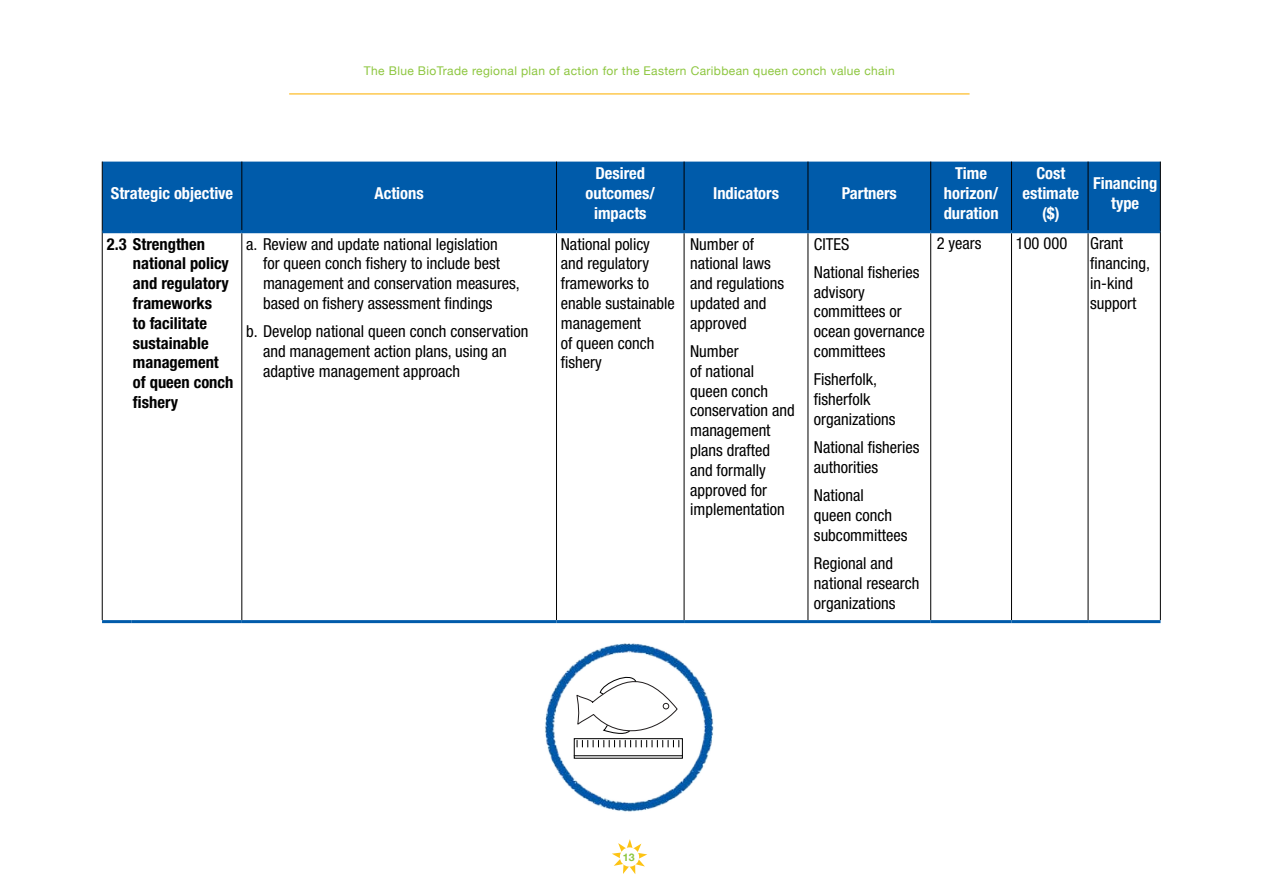
<style>
.page{position:relative;width:1263px;height:893px;background:#fff}
.page>*{position:absolute;margin:0;border:0;box-sizing:border-box;transform-origin:0 0}
.t1{font:condensed 16.5px/19.8px "Helvetica Neue LT Std";color:#000}
.t2{font:700 condensed 16.5px/19.8px "Helvetica Neue LT Std";color:#fff;text-align:center}
.t3{font:700 condensed 16.5px/19.8px "Helvetica Neue LT Std";color:#000}
.t4{font:12px "Helvetica Neue";letter-spacing:.03em;color:#8dc63f}
.t5{font:700 10.5px "Helvetica Neue";color:#8dc63f}
</style>
<div class="page">
<div style="left:103px;top:162px;width:1057px;height:68px;background:#005baa"></div>
<hr style="left:102px;top:162px;width:1px;height:70px;background:#000">
<hr style="left:242px;top:162px;width:1px;height:68px;background:#000">
<hr style="left:556px;top:162px;width:1px;height:68px;background:#000">
<hr style="left:684px;top:162px;width:1px;height:68px;background:#000">
<hr style="left:808px;top:162px;width:1px;height:68px;background:#000">
<hr style="left:930px;top:162px;width:1px;height:68px;background:#000">
<hr style="left:1011px;top:162px;width:1px;height:68px;background:#000">
<hr style="left:1088px;top:162px;width:1px;height:68px;background:#000">
<hr style="left:1160px;top:162px;width:1px;height:70px;background:#000">
<hr style="left:102px;top:232px;width:1px;height:388px;background:#000">
<hr style="left:242px;top:233px;width:1px;height:387px;background:#000">
<hr style="left:556px;top:233px;width:1px;height:387px;background:#000">
<hr style="left:684px;top:233px;width:1px;height:387px;background:#000">
<hr style="left:808px;top:233px;width:1px;height:387px;background:#000">
<hr style="left:930px;top:233px;width:1px;height:387px;background:#000">
<hr style="left:1011px;top:233px;width:1px;height:387px;background:#000">
<hr style="left:1088px;top:233px;width:1px;height:387px;background:#000">
<hr style="left:1160px;top:232px;width:1px;height:388px;background:#000">
<hr style="left:102px;top:230px;width:29px;height:3px;background:#005baa">
<hr style="left:131px;top:230px;width:111px;height:3px;background:#005baa">
<hr style="left:242px;top:230px;width:314px;height:3px;background:#005baa">
<hr style="left:556px;top:230px;width:128px;height:3px;background:#005baa">
<hr style="left:684px;top:230px;width:124px;height:3px;background:#005baa">
<hr style="left:808px;top:230px;width:123px;height:3px;background:#005baa">
<hr style="left:931px;top:230px;width:80px;height:3px;background:#005baa">
<hr style="left:1011px;top:230px;width:77px;height:3px;background:#005baa">
<hr style="left:1088px;top:230px;width:72px;height:3px;background:#005baa">
<hr style="left:102px;top:620px;width:29px;height:3px;background:#005baa">
<hr style="left:131px;top:620px;width:111px;height:3px;background:#005baa">
<hr style="left:242px;top:620px;width:314px;height:3px;background:#005baa">
<hr style="left:556px;top:620px;width:128px;height:3px;background:#005baa">
<hr style="left:684px;top:620px;width:124px;height:3px;background:#005baa">
<hr style="left:808px;top:620px;width:123px;height:3px;background:#005baa">
<hr style="left:931px;top:620px;width:80px;height:3px;background:#005baa">
<hr style="left:1011px;top:620px;width:77px;height:3px;background:#005baa">
<hr style="left:1088px;top:620px;width:72px;height:3px;background:#005baa">
<img style="left:545px;top:643px;width:169px;height:169px">
<svg style="left:612px;top:839px;width:35px;height:35px"></svg>
<div style="left:620px;top:847px;width:19px;height:20px;background:#fff;border-radius:50%"></div>
<hr style="left:289px;top:93px;width:680px;height:1px;background:#fdb714">
<p class="t4" style="left:364px;top:62px;width:532px">The Blue BioTrade regional plan of action for the Eastern Caribbean queen conch value chain</p>
<p class="t2" style="left:111px;top:183px;width:124px">Strategic objective</p>
<p class="t2" style="left:375px;top:183px;width:51px">Actions</p>
<p class="t3" style="left:133px;top:234px;width:102px;text-indent:-26px">2.3 Strengthen national policy and regulatory frameworks<br>to facilitate sustainable management of queen conch fishery</p>
<p class="t1" style="left:263px;top:234px;width:258px;text-indent:-17px">a. Review and update national legislation<br>for queen conch fishery to include best management and conservation measures, based on fishery assessment findings</p>
<p class="t1" style="left:263px;top:321px;width:267px;text-indent:-17px">b. Develop national queen conch conservation and management action plans, using an adaptive management approach</p>
<p class="t2" style="left:585px;top:163px;width:71px">Desired outcomes/ impacts</p>
<p class="t2" style="left:713px;top:183px;width:67px">Indicators</p>
<p class="t2" style="left:842px;top:183px;width:57px">Partners</p>
<p class="t1" style="left:561px;top:234px;width:115px">National policy and regulatory frameworks to enable sustainable management<br>of queen conch fishery</p>
<p class="t1" style="left:690px;top:234px;width:96px">Number of national laws and regulations updated and approved</p>
<p class="t1" style="left:690px;top:341px;width:106px">Number<br>of national queen conch conservation and management plans drafted and formally approved for implementation</p>
<p class="t1" style="left:814px;top:229px;width:107px;line-height:28.3px">CITES<br>National fisheries</p>
<p class="t1" style="left:814px;top:282px;width:112px">advisory committees or ocean governance committees</p>
<p class="t1" style="left:814px;top:369px;width:83px">Fisherfolk, fisherfolk organizations</p>
<p class="t1" style="left:814px;top:437px;width:107px">National fisheries authorities</p>
<p class="t1" style="left:814px;top:485px;width:95px">National<br>queen conch subcommittees</p>
<p class="t1" style="left:814px;top:553px;width:107px">Regional and national research organizations</p>
<p class="t2" style="left:944px;top:163px;width:56px">Time horizon/ duration</p>
<p class="t2" style="left:1022px;top:163px;width:58px">Cost estimate ($)</p>
<p class="t2" style="left:1093px;top:173px;width:66px">Financing type</p>
<p class="t1" style="left:937px;top:234px;width:46px">2 years</p>
<p class="t1" style="left:1016px;top:234px;width:53px">100 000</p>
<p class="t1" style="left:1090px;top:234px;width:61px">Grant financing, in-kind support</p>
<p class="t5" style="left:623px;top:849px;width:13px">13</p>
</div>
